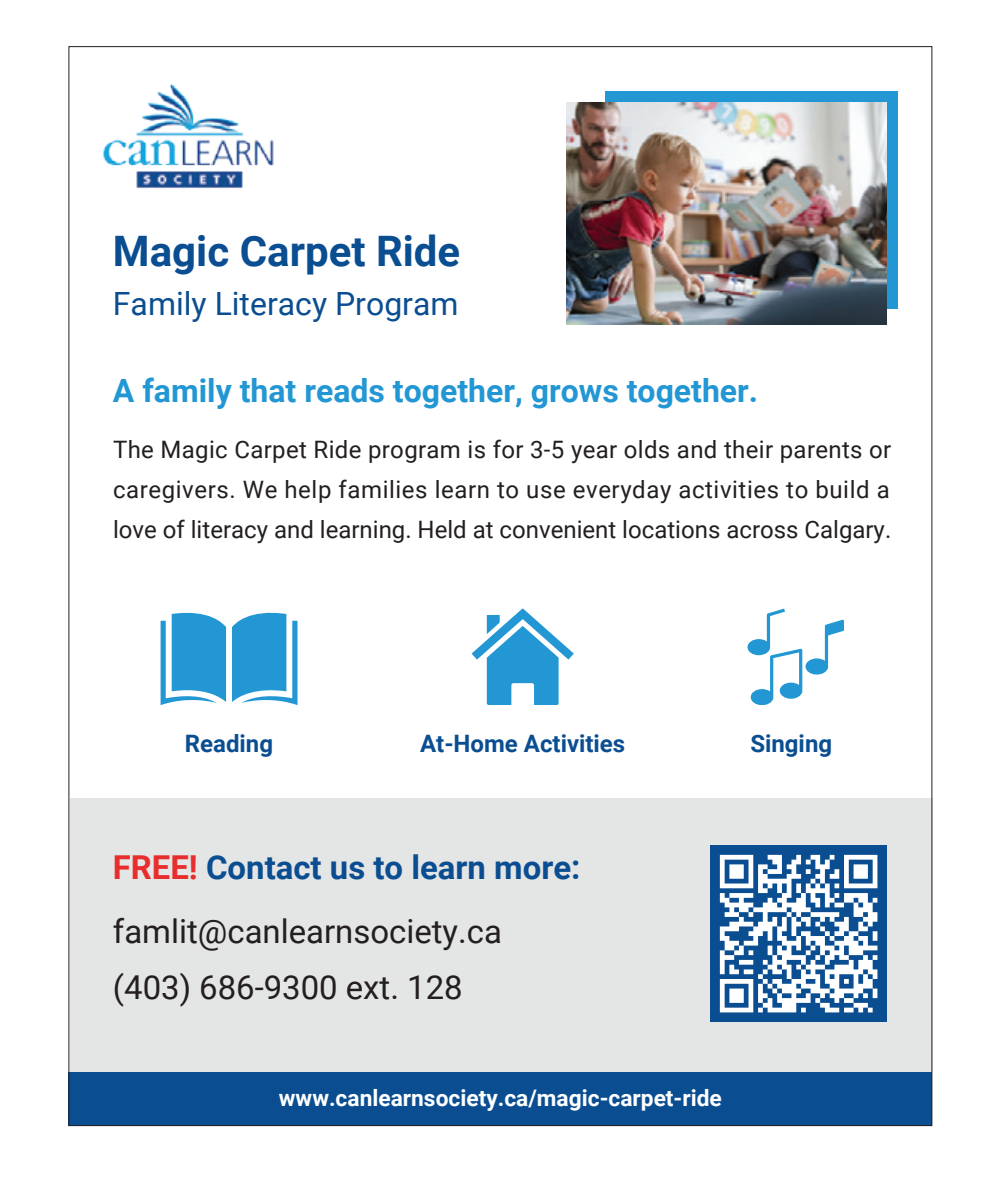
<style>
.page{position:relative;width:990px;height:1188px;background:#fff}
.page>*{position:absolute;margin:0;border:0;box-sizing:border-box;transform-origin:0 0}
.t1{font:700 42px "Roboto";color:#0a4e91}
.t2{font:33px/55.6px "Roboto";color:#231f20}
.t3{font:700 33px "Roboto";color:#0a4e91}
.t4{font:700 32px "Roboto";color:#2297d4}
.t5{font:32px "Roboto";color:#0a4e91}
.t6{font:24px/40px "Roboto";color:#231f20;text-align:justify}
.t7{font:700 24px "Roboto";color:#0a4e91}
.t8{font:700 22.8px "Roboto";color:#fff}
.s1{color:#e72e2d}
</style>
<div class="page">
<div style="left:70px;top:799px;width:862px;height:273px;background:#e4e5e5"></div>
<div style="left:605px;top:91px;width:293px;height:218px;background:#2297d4"></div>
<img style="left:567px;top:102px;width:319px;height:222px">
<div style="left:710px;top:845px;width:177px;height:177px;background:#0a4e91"></div>
<svg style="left:720px;top:855px;width:157px;height:157px"></svg>
<img style="left:102px;top:84px;width:172px;height:104px">
<div style="left:68px;top:1072px;width:864px;height:54px;background:#0a4e91"></div>
<svg style="left:748px;top:609px;width:96px;height:95px"></svg>
<svg style="left:161px;top:612px;width:65px;height:92px"></svg>
<svg style="left:232px;top:612px;width:65px;height:92px"></svg>
<svg style="left:472px;top:608px;width:102px;height:96px"></svg>
<h1 class="t1" style="left:113px;top:222px;width:349px">Magic Carpet Ride</h1>
<h3 class="t5" style="left:113px;top:282px;width:347px">Family Literacy Program</h3>
<h3 class="t4" style="left:113px;top:369px;width:647px">A family that reads together, grows together.</h3>
<p class="t6" style="left:113px;top:428px;width:780px">The Magic Carpet Ride program is for 3-5 year olds and their parents or caregivers. We help families learn to use everyday activities to build a love of literacy and learning. Held at convenient locations across Calgary.</p>
<p class="t7" style="left:185px;top:727px;width:90px">Reading</p>
<p class="t7" style="left:420px;top:727px;width:207px">At-Home Activities</p>
<p class="t7" style="left:750px;top:727px;width:83px">Singing</p>
<h2 class="t3" style="left:113px;top:844px;width:469px"><span class="s1">FREE!</span> Contact us to learn more:</h2>
<h2 class="t2" style="left:113px;top:902px;width:390px">famlit@canlearnsociety.ca (403) 686-9300 ext. 128</h2>
<p class="t8" style="left:279px;top:1082px;width:444px">www.canlearnsociety.ca/magic-carpet-ride</p>
</div>
